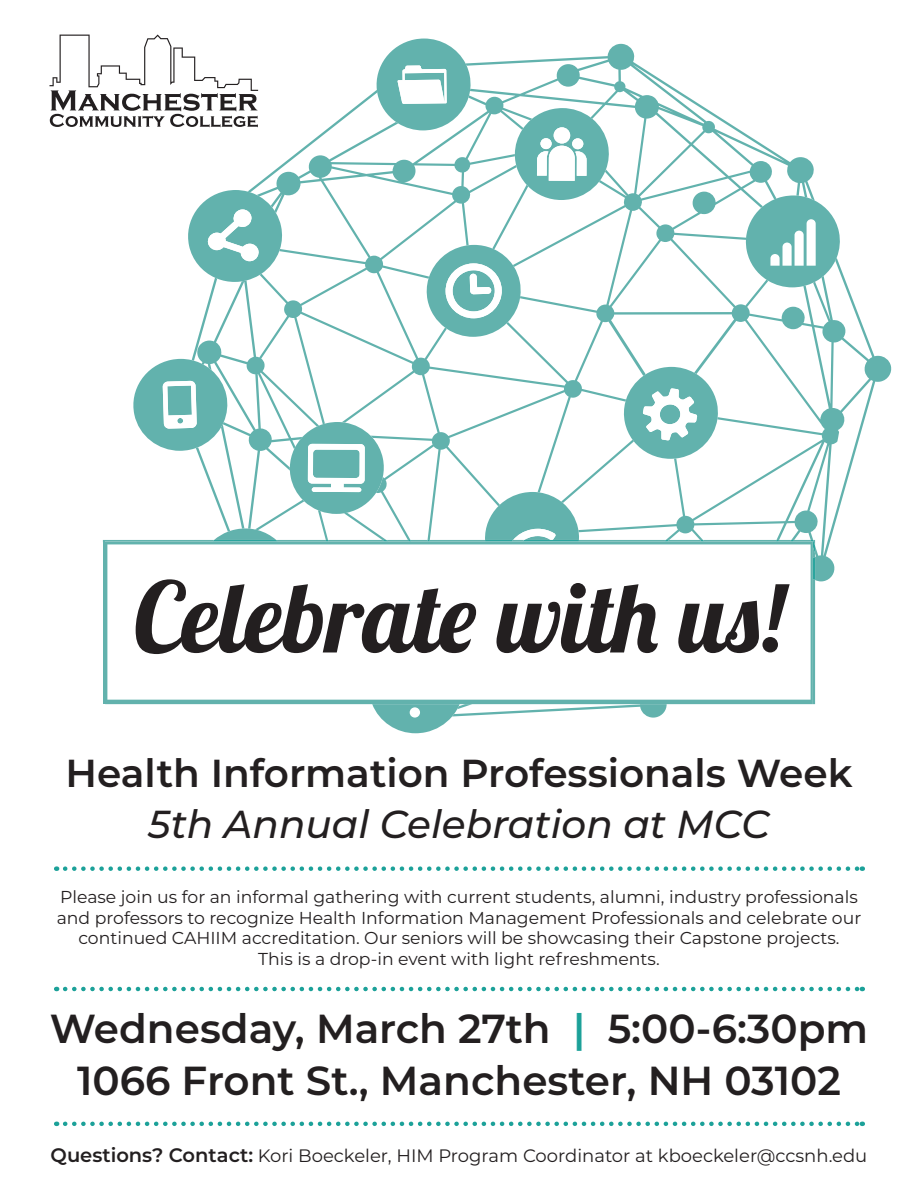
<style>
.page{position:relative;width:918px;height:1188px;background:#fff}
.page>*{position:absolute;margin:0;border:0;box-sizing:border-box;transform-origin:0 0}
.t1{font:97.5px "Lobster 1.4";color:#231f20}
.t2{font:600 40.5px/52.5px "Montserrat";color:#231f20;text-align:center}
.t3{font:600 39px "Montserrat";color:#231f20}
.t4{font:italic 500 39px "Montserrat";color:#231f20}
.t5{font:18px "Montserrat";color:#231f20}
.t6{font:17.25px/20.7px "Montserrat";color:#231f20;text-align:center}
.s1{color:#1ca199}
.s2{font-weight:600;font-size:19.5px}
</style>
<div class="page">
<svg style="left:192px;top:44px;width:700px;height:674px"></svg>
<svg style="left:426px;top:245px;width:95px;height:92px"></svg>
<svg style="left:515px;top:108px;width:95px;height:92px"></svg>
<svg style="left:374px;top:39px;width:97px;height:91px"></svg>
<svg style="left:188px;top:190px;width:95px;height:92px"></svg>
<svg style="left:133px;top:359px;width:95px;height:92px"></svg>
<svg style="left:50px;top:35px;width:208px;height:92px"></svg>
<svg style="left:372px;top:704px;width:88px;height:29px"></svg>
<div style="left:410px;top:707px;width:10px;height:11px;background:#fff;border-radius:50%"></div>
<svg style="left:746px;top:195px;width:95px;height:92px"></svg>
<svg style="left:290px;top:367px;width:525px;height:213px"></svg>
<svg style="left:212px;top:528px;width:66px;height:13px"></svg>
<hr style="left:103px;top:542px;width:2px;height:162px;background:#62b2ad">
<svg style="left:105px;top:541px;width:708px;height:163px"></svg>
<svg style="left:65px;top:866px;width:798px;height:5px"></svg>
<svg style="left:65px;top:987px;width:798px;height:4px"></svg>
<svg style="left:65px;top:1122px;width:798px;height:4px"></svg>
<h1 class="t1" style="left:134px;top:555px;width:652px">Celebrate with us!</h1>
<h3 class="t3" style="left:65px;top:746px;width:789px">Health Information Professionals Week</h3>
<h3 class="t4" style="left:148px;top:797px;width:623px">5th Annual Celebration at MCC</h3>
<p class="t6" style="left:57px;top:886px;width:806px">Please join us for an informal gathering with current students, alumni, industry professionals and professors to recognize Health Information Management Professionals and celebrate our continued CAHIIM accreditation. Our seniors will be showcasing their Capstone projects.<br>This is a drop-in event with light refreshments.</p>
<h2 class="t2" style="left:50px;top:1000px;width:820px">Wednesday, March 27th <span class="s1">|</span> 5:00-6:30pm<br>1066 Front St., Manchester, NH 03102</h2>
<p class="t5" style="left:51px;top:1143px;width:818px"><span class="s2">Questions? Contact:</span> Kori Boeckeler, HIM Program Coordinator at kboeckeler@ccsnh.edu</p>
</div>
